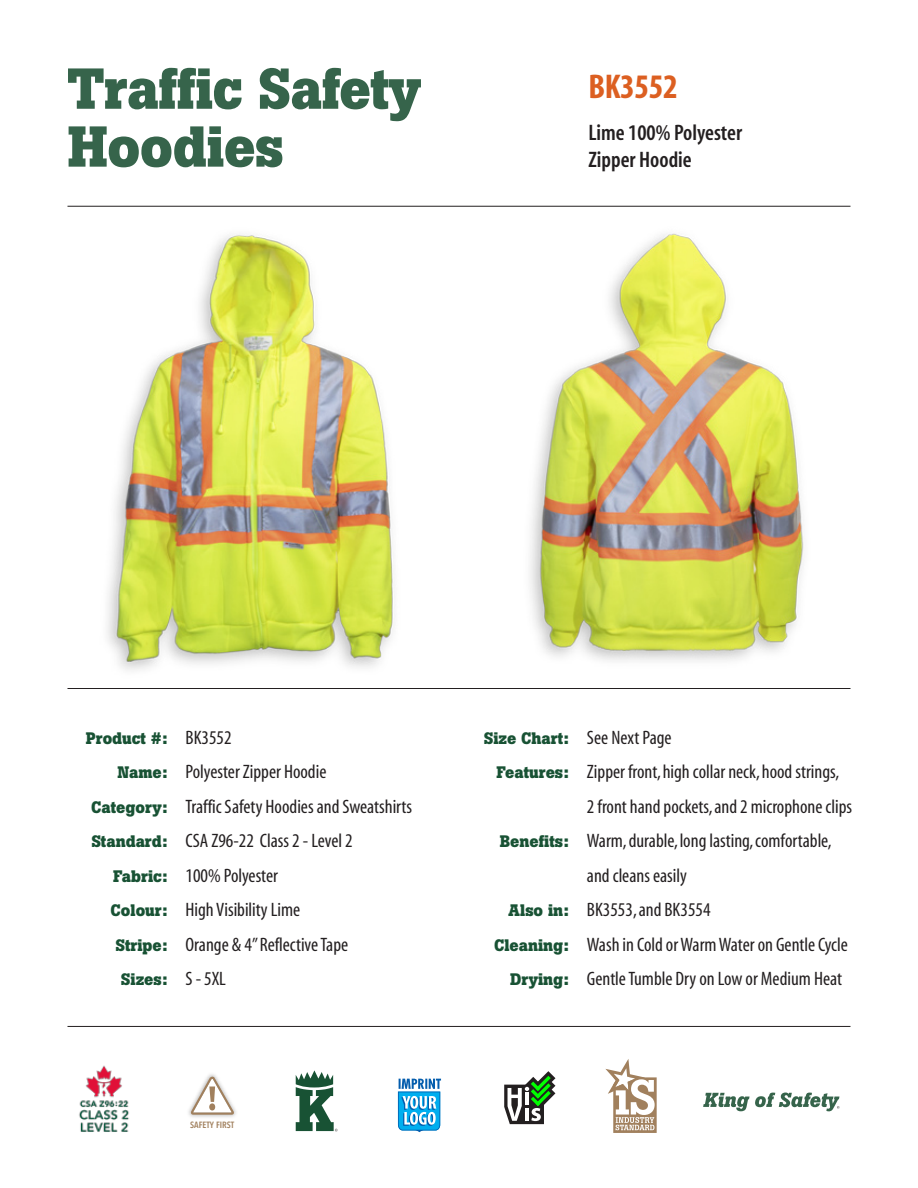
<style>
.page{position:relative;width:918px;height:1188px;background:#fff}
.page>*{position:absolute;margin:0;border:0;box-sizing:border-box;transform-origin:0 0}
.t1{font:700 57px "Boton";letter-spacing:-.01em;color:#36644b}
.t2{font:700 condensed 34.5px "Myriad";letter-spacing:-.01em;color:#dc5f21}
.t3{font:600 condensed 22.5px "Myriad";color:#231f20}
.t4{font:condensed 19.5px "Myriad";color:#231f20}
.t5{font:700 16.5px "Boton";color:#185234}
.t6{font:600 9px "Avenir Next Condensed";color:#a1805d}
.s1{font-family:"Myriad";font-weight:400;font-stretch:condensed;font-size:19.5px;color:#231f20}
.s2{font-family:"Boton";font-weight:700;font-stretch:normal;font-size:16.5px;color:#185234}
</style>
<div class="page">
<img style="left:107px;top:234px;width:286px;height:436px">
<img style="left:530px;top:233px;width:321px;height:456px">
<hr style="left:68px;top:206px;width:782px;height:1px;background:#231f20">
<hr style="left:68px;top:688px;width:782px;height:1px;background:#231f20">
<hr style="left:68px;top:1026px;width:782px;height:1px;background:#231f20">
<svg style="left:504px;top:1071px;width:51px;height:53px"></svg>
<svg style="left:605px;top:1059px;width:52px;height:74px"></svg>
<svg style="left:703px;top:1093px;width:136px;height:18px"></svg>
<svg style="left:398px;top:1078px;width:43px;height:54px"></svg>
<svg style="left:296px;top:1070px;width:42px;height:61px"></svg>
<img style="left:79px;top:1065px;width:50px;height:67px">
<img style="left:188px;top:1074px;width:48px;height:44px">
<svg style="left:190px;top:1076px;width:45px;height:39px"></svg>
<div style="left:209px;top:1103px;width:6px;height:7px;background:#a1805d;border-radius:50%"></div>
<p class="t1" style="left:68px;top:69px;width:355px">Traffic Safety</p>
<p class="t1" style="left:68px;top:126px;width:218px">Hoodies</p>
<p class="t2" style="left:588px;top:74px;width:91px">BK3552</p>
<p class="t3" style="left:588px;top:124px;width:155px">Lime 100% Polyester</p>
<p class="t3" style="left:588px;top:151px;width:105px">Zipper Hoodie</p>
<p class="t5" style="left:86px;top:732px;width:147px">Product #: <span class="s1">BK3552</span></p>
<p class="t4" style="left:117px;top:765px;width:210px"><span class="s2">Name:</span> Polyester Zipper Hoodie</p>
<p class="t4" style="left:91px;top:800px;width:322px"><span class="s2">Category:</span> Traffic Safety Hoodies and Sweatshirts</p>
<p class="t4" style="left:91px;top:834px;width:263px"><span class="s2">Standard:</span> CSA Z96-22 Class 2 - Level 2</p>
<p class="t4" style="left:113px;top:869px;width:166px"><span class="s2">Fabric:</span> 100% Polyester</p>
<p class="t4" style="left:111px;top:903px;width:191px"><span class="s2">Colour:</span> High Visibility Lime</p>
<p class="t4" style="left:115px;top:938px;width:234px"><span class="s2">Stripe:</span> Orange &amp; 4” Reflective Tape</p>
<p class="t5" style="left:121px;top:974px;width:107px">Sizes: <span class="s1">S - 5XL</span></p>
<p class="t6" style="left:190px;top:1120px;width:45px">SAFETY FIRST</p>
<p class="t4" style="left:484px;top:731px;width:189px"><span class="s2">Size Chart:</span> See Next Page</p>
<p class="t4" style="left:497px;top:765px;width:344px"><span class="s2">Features:</span> Zipper front, high collar neck, hood strings,</p>
<p class="t4" style="left:587px;top:800px;width:267px">2 front hand pockets, and 2 microphone clips</p>
<p class="t4" style="left:500px;top:834px;width:333px"><span class="s2">Benefits:</span> Warm, durable, long lasting, comfortable,</p>
<p class="t4" style="left:587px;top:869px;width:101px">and cleans easily</p>
<p class="t4" style="left:509px;top:903px;width:204px"><span class="s2">Also in:</span> BK3553, and BK3554</p>
<p class="t4" style="left:494px;top:938px;width:355px"><span class="s2">Cleaning:</span> Wash in Cold or Warm Water on Gentle Cycle</p>
<p class="t4" style="left:510px;top:972px;width:333px"><span class="s2">Drying:</span> Gentle Tumble Dry on Low or Medium Heat</p>
</div>
